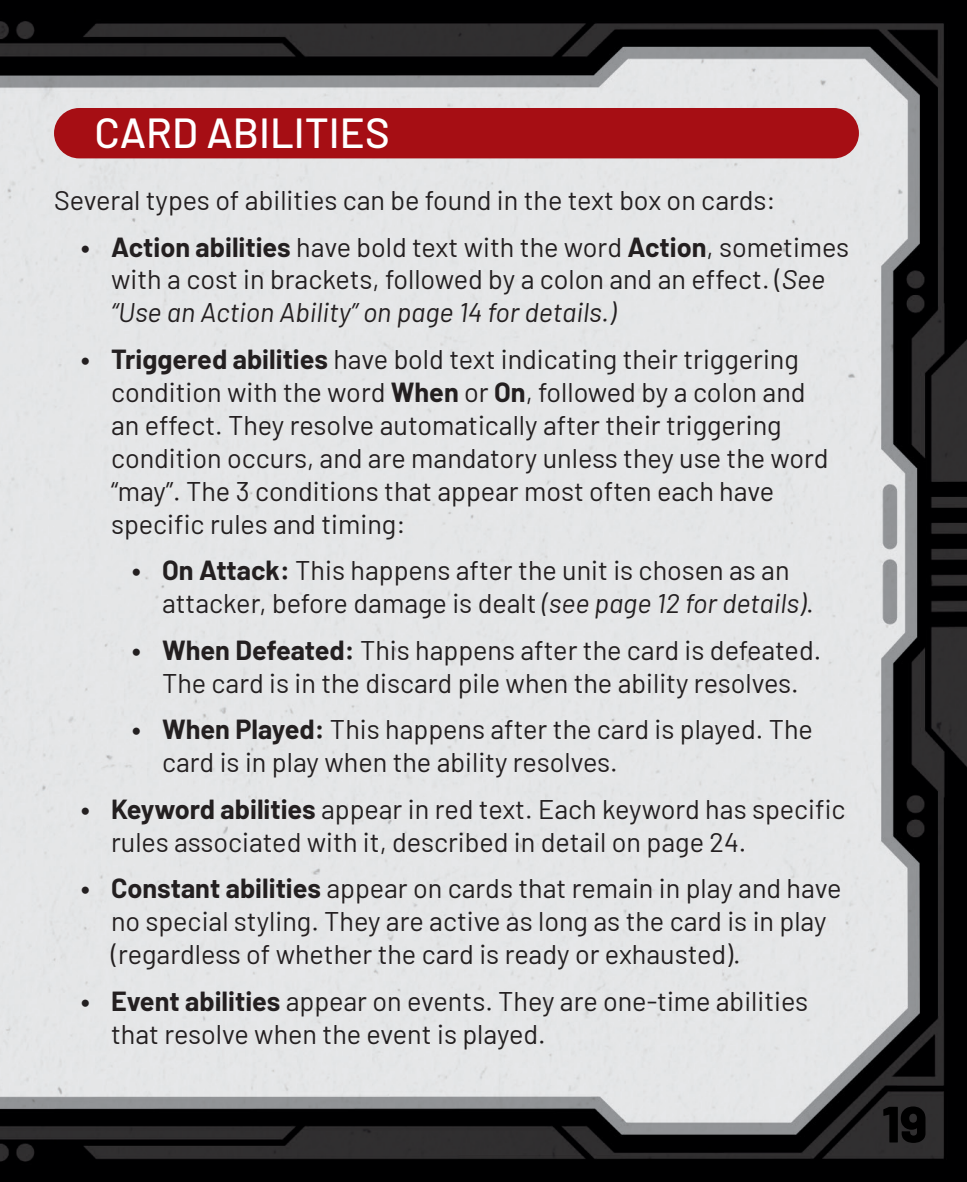
<style>
.page{position:relative;width:967px;height:1182px;background:#fff}
.page>*{position:absolute;margin:0;border:0;box-sizing:border-box;transform-origin:0 0}
.t1{font:800 51px "Barlow";color:#000}
.t2{font:500 42px "Barlow";color:#fff}
.t3{font:27px/33px "Barlow";color:#231f20}
.s1{font-weight:700}
.s2{font-style:italic}
</style>
<div class="page">
<img style="left:0;top:0;width:967px;height:1182px">
<div style="left:54px;top:108px;width:805px;height:50px;background:#a60e14;border-radius:25px"></div>
<h2 class="t2" style="left:94px;top:102px;width:297px">CARD ABILITIES</h2>
<p class="t3" style="left:54px;top:182px;width:723px">Several types of abilities can be found in the text box on cards:</p>
<p class="t3" style="left:111px;top:228px;width:739px;text-indent:-30px"><span class="s1">• Action abilities</span> have bold text with the word <span class="s1">Action</span>, sometimes with a cost in brackets, followed by a colon and an effect. (<span class="s2">See “Use an Action Ability” on page 14 for details.)</span></p>
<p class="t3" style="left:111px;top:341px;width:719px;text-indent:-30px"><span class="s1">• Triggered abilities</span> have bold text indicating their triggering condition with the word <span class="s1">When</span> or <span class="s1">On</span>, followed by a colon and an effect. They resolve automatically after their triggering condition occurs, and are mandatory unless they use the word “may”. The 3 conditions that appear most often each have specific rules and timing:</p>
<p class="t3" style="left:162px;top:552px;width:653px;text-indent:-30px"><span class="s1">• On Attack:</span> This happens after the unit is chosen as an attacker, before damage is dealt <span class="s2">(see page 12 for details)</span>.</p>
<p class="t3" style="left:132px;top:632px;width:690px;text-align:center"><span class="s1">• When Defeated:</span> This happens after the card is defeated.<br>The card is in the discard pile when the ability resolves.</p>
<p class="t3" style="left:162px;top:711px;width:652px;text-indent:-30px"><span class="s1">• When Played:</span> This happens after the card is played. The card is in play when the ability resolves.</p>
<p class="t3" style="left:111px;top:791px;width:736px;text-indent:-30px"><span class="s1">• Keyword abilities</span> appear in red text. Each keyword has specific rules associated with it, described in detail on page 24.</p>
<p class="t3" style="left:111px;top:870px;width:732px;text-indent:-30px"><span class="s1">• Constant abilities</span> appear on cards that remain in play and have no special styling. They are active as long as the card is in play (regardless of whether the card is ready or exhausted).</p>
<p class="t3" style="left:111px;top:983px;width:698px;text-indent:-30px"><span class="s1">• Event abilities</span> appear on events. They are one-time abilities that resolve when the event is played.</p>
<h1 class="t1" style="left:882px;top:1086px;width:47px">19</h1>
</div>
